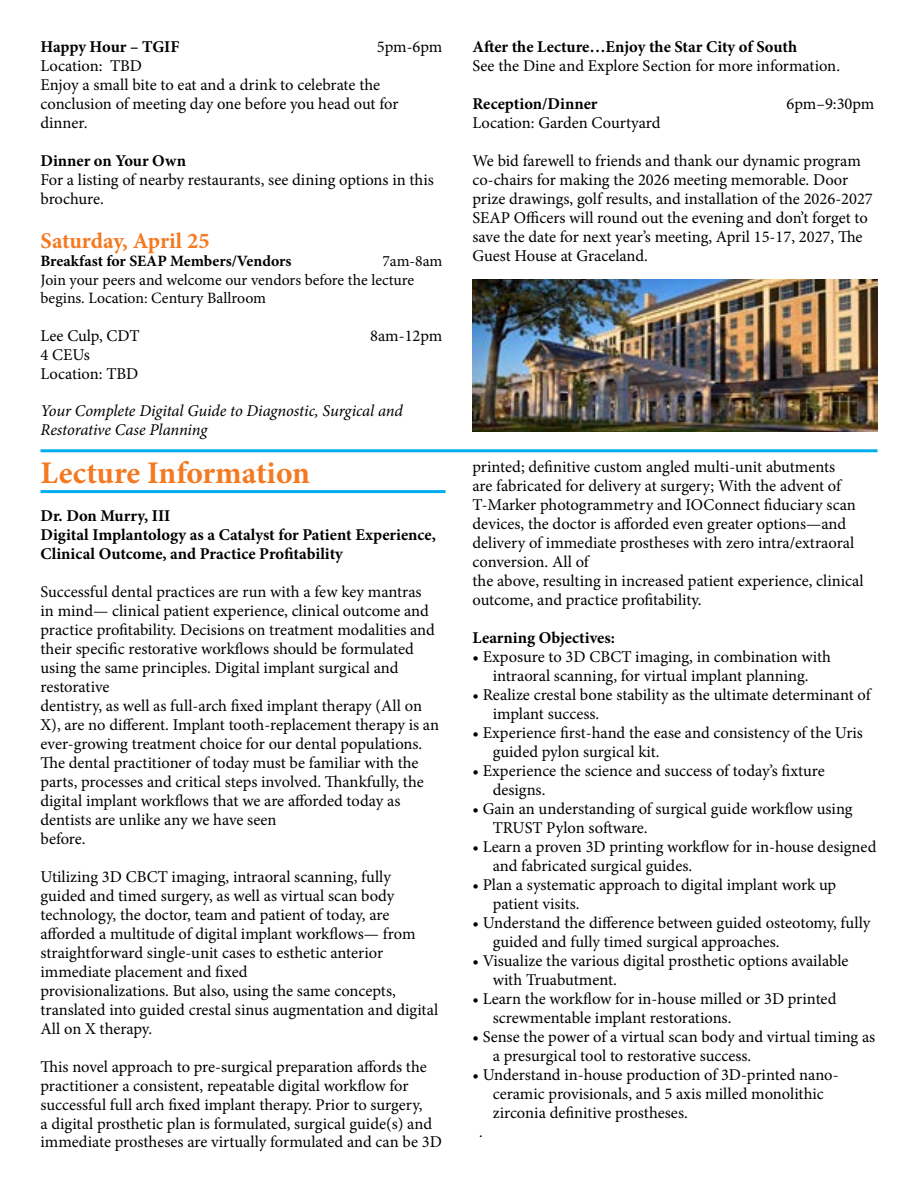
<style>
.page{position:relative;width:918px;height:1188px;background:#fff}
.page>*{position:absolute;margin:0;border:0;box-sizing:border-box;transform-origin:0 0}
.t1{font:700 31.5px "Minion Pro";letter-spacing:-.005em;color:#f47920}
.t2{font:700 22.5px "Minion Pro";letter-spacing:-.005em;color:#f47920}
.t3{font:16.5px/18.9px "Minion Pro";color:#000}
.t4{font:700 16.5px/18.9px "Minion Pro";color:#000}
.t5{font:italic 16.5px/19px "Minion Pro";letter-spacing:-.01em;color:#000}
.t6{font:16.5px "Minion Pro";color:#000;scale:.95 1}
.t7{font:15.75px/18.1px "Minion Pro";color:#000}
.t8{font:700 15.75px "Minion Pro";letter-spacing:-.005em;color:#000}
</style>
<div class="page">
<hr style="left:40px;top:490px;width:406px;height:3px;background:#00aeef">
<hr style="left:40px;top:449px;width:838px;height:3px;background:#00aeef">
<img style="left:472px;top:279px;width:406px;height:153px">
<p class="t4" style="left:40px;top:38px;width:141px">Happy Hour – TGIF</p>
<p class="t3" style="left:377px;top:38px;width:67px">5pm-6pm</p>
<p class="t3" style="left:40px;top:57px;width:359px">Location: TBD<br>Enjoy a small bite to eat and a drink to celebrate the conclusion of meeting day one before you head out for dinner.</p>
<p class="t4" style="left:40px;top:151px;width:147px">Dinner on Your Own</p>
<p class="t3" style="left:40px;top:171px;width:395px">For a listing of nearby restaurants, see dining options in this brochure.</p>
<h2 class="t2" style="left:40px;top:225px;width:171px">Saturday, April 25</h2>
<p class="t8" style="left:40px;top:250px;width:253px">Breakfast for SEAP Members/Vendors</p>
<p class="t7" style="left:40px;top:252px;width:404px;text-indent:342px">7am-8am<br>Join your peers and welcome our vendors before the lecture begins. Location: Century Ballroom</p>
<p class="t3" style="left:40px;top:326px;width:101px">Lee Culp, CDT</p>
<p class="t3" style="left:370px;top:326px;width:74px">8am-12pm</p>
<p class="t3" style="left:40px;top:345px;width:99px">4 CEUs<br>Location: TBD</p>
<p class="t5" style="left:40px;top:402px;width:364px">Your Complete Digital Guide to Diagnostic, Surgical and<br>Restorative Case Planning</p>
<h1 class="t1" style="left:40px;top:451px;width:271px">Lecture Information</h1>
<p class="t4" style="left:40px;top:506px;width:397px">Dr. Don Murry, III<br>Digital Implantology as a Catalyst for Patient Experience,<br>Clinical Outcome, and Practice Profitability</p>
<p class="t3" style="left:40px;top:583px;width:400px">Successful dental practices are run with a few key mantras in mind— clinical patient experience, clinical outcome and practice profitability. Decisions on treatment modalities and their specific restorative workflows should be formulated using the same principles. Digital implant surgical and restorative<br>dentistry, as well as full-arch fixed implant therapy (All on X), are no different. Implant tooth-replacement therapy is an ever-growing treatment choice for our dental populations.<br>The dental practitioner of today must be familiar with the parts, processes and critical steps involved. Thankfully, the digital implant workflows that we are afforded today as dentists are unlike any we have seen<br>before.</p>
<p class="t3" style="left:40px;top:867px;width:399px">Utilizing 3D CBCT imaging, intraoral scanning, fully guided and timed surgery, as well as virtual scan body technology, the doctor, team and patient of today, are afforded a multitude of digital implant workflows— from straightforward single-unit cases to esthetic anterior immediate placement and fixed<br>provisionalizations. But also, using the same concepts, translated into guided crestal sinus augmentation and digital All on X therapy.</p>
<p class="t3" style="left:40px;top:1057px;width:403px">This novel approach to pre-surgical preparation affords the practitioner a consistent, repeatable digital workflow for successful full arch fixed implant therapy. Prior to surgery,<br>a digital prosthetic plan is formulated, surgical guide(s) and immediate prostheses are virtually formulated and can be 3D</p>
<p class="t4" style="left:473px;top:38px;width:326px">After the Lecture…Enjoy the Star City of South</p>
<p class="t3" style="left:473px;top:57px;width:369px">See the Dine and Explore Section for more information.</p>
<p class="t4" style="left:473px;top:94px;width:126px">Reception/Dinner</p>
<p class="t3" style="left:787px;top:95px;width:89px">6pm–9:30pm</p>
<p class="t3" style="left:473px;top:114px;width:189px">Location: Garden Courtyard</p>
<p class="t3" style="left:473px;top:152px;width:402px">We bid farewell to friends and thank our dynamic program co-chairs for making the 2026 meeting memorable. Door prize drawings, golf results, and installation of the 2026-2027<br>SEAP Officers will round out the evening and don’t forget to save the date for next year’s meeting, April 15-17, 2027, The Guest House at Graceland.</p>
<p class="t3" style="left:473px;top:458px;width:393px">printed; definitive custom angled multi-unit abutments<br>are fabricated for delivery at surgery; With the advent of T-Marker photogrammetry and IOConnect fiduciary scan devices, the doctor is afforded even greater options—and delivery of immediate prostheses with zero intra/extraoral conversion. All of<br>the above, resulting in increased patient experience, clinical outcome, and practice profitability.</p>
<p class="t4" style="left:473px;top:628px;width:144px">Learning Objectives:</p>
<p class="t3" style="left:473px;top:648px;width:360px;text-align:center">• Exposure to 3D CBCT imaging, in combination with intraoral scanning, for virtual implant planning.</p>
<p class="t3" style="left:493px;top:686px;width:379px;text-indent:-20px">• Realize crestal bone stability as the ultimate determinant of implant success.</p>
<p class="t3" style="left:493px;top:723px;width:372px;text-indent:-20px">• Experience first-hand the ease and consistency of the Uris guided pylon surgical kit.</p>
<p class="t3" style="left:493px;top:761px;width:333px;text-indent:-20px">• Experience the science and success of today’s fixture designs.</p>
<p class="t3" style="left:493px;top:799px;width:361px;text-indent:-20px">• Gain an understanding of surgical guide workflow using<br>TRUST Pylon software.</p>
<p class="t3" style="left:493px;top:837px;width:385px;text-indent:-20px">• Learn a proven 3D printing workflow for in-house designed and fabricated surgical guides.</p>
<p class="t3" style="left:493px;top:875px;width:345px;text-indent:-20px">• Plan a systematic approach to digital implant work up patient visits.</p>
<p class="t3" style="left:493px;top:913px;width:379px;text-indent:-20px">• Understand the difference between guided osteotomy, fully guided and fully timed surgical approaches.</p>
<p class="t3" style="left:493px;top:951px;width:357px;text-indent:-20px">• Visualize the various digital prosthetic options available with Truabutment.</p>
<p class="t3" style="left:493px;top:989px;width:345px;text-indent:-20px">• Learn the workflow for in-house milled or 3D printed screwmentable implant restorations.</p>
<p class="t3" style="left:493px;top:1027px;width:384px;text-indent:-20px">• Sense the power of a virtual scan body and virtual timing as a presurgical tool to restorative success.</p>
<p class="t3" style="left:473px;top:1065px;width:368px">• Understand in-house production of 3D-printed nano-</p>
<p class="t3" style="left:493px;top:1084px;width:333px">ceramic provisionals, and 5 axis milled monolithic</p>
<p class="t3" style="left:493px;top:1103px;width:197px">zirconia definitive prostheses.</p>
<p class="t6" style="left:479px;top:1121px;width:5px">.</p>
</div>
